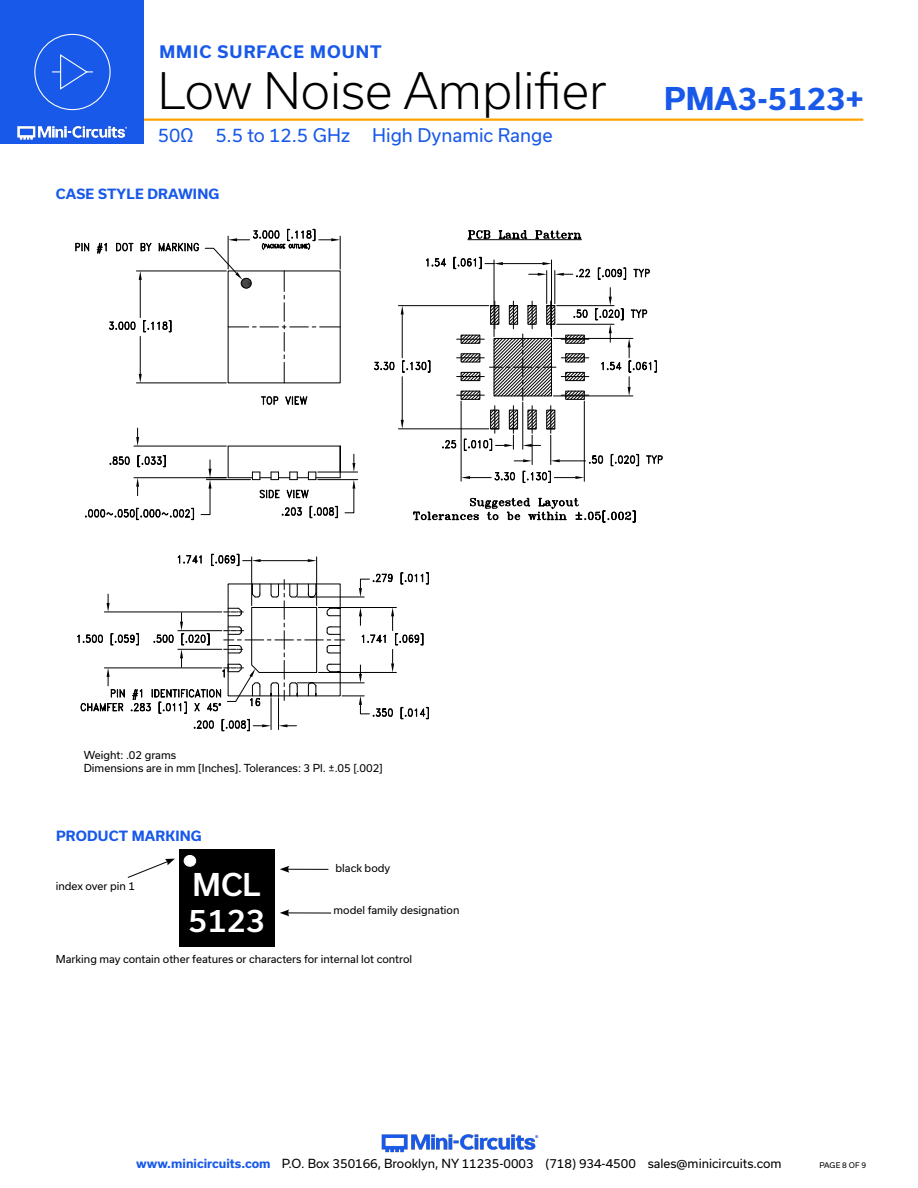
<style>
.page{position:relative;width:918px;height:1188px;background:#fff}
.page>*{position:absolute;margin:0;border:0;box-sizing:border-box;transform-origin:0 0}
.t1{font:300 48px "Usual";color:#000}
.t2{font:700 30px "Usual";color:#1859ea}
.t3{font:500 30px "Usual";color:#fff}
.t4{font:18px "Usual";color:#1859ea}
.t5{font:700 16.5px "Usual";letter-spacing:.065em;color:#1859ea}
.Blue_Headers{font:700 13.5px "Usual";letter-spacing:.015em;color:#1859ea}
.t6{font:12px "Usual";color:#000}
.Product_Marking_Copy{font:10.5px/12.6px "Usual";color:#000}
.t7{font:7.5px "Usual";color:#000}
.s1{font-weight:700;color:#1859ea}
</style>
<div class="page">
<img style="left:381px;top:1134px;width:158px;height:19px">
<hr style="left:130px;top:118px;width:733px;height:3px;background:#ffa300">
<div style="left:0;top:0;width:144px;height:144px;background:#1859ea"></div>
<img style="left:17px;top:120px;width:128px;height:20px">
<div style="left:179px;top:849px;width:96px;height:97px;background:#000"></div>
<div style="left:184px;top:855px;width:12px;height:11px;background:#fff;border-radius:50%"></div>
<div style="left:184px;top:855px;width:12px;height:12px;border:1px solid #fff;border-radius:50%"></div>
<hr style="left:287px;top:869px;width:41px;height:1px;background:#000">
<svg style="left:280px;top:866px;width:9px;height:7px"></svg>
<hr style="left:287px;top:913px;width:44px;height:1px;background:#000">
<svg style="left:280px;top:909px;width:9px;height:7px"></svg>
<svg style="left:127px;top:859px;width:48px;height:19px"></svg>
<div style="left:34px;top:34px;width:77px;height:76px;border:1px solid #fff;border-radius:50%"></div>
<svg style="left:52px;top:54px;width:41px;height:36px"></svg>
<hr style="left:340px;top:236px;width:1px;height:33px;background:#000">
<svg style="left:261px;top:396px;width:17px;height:9px"></svg>
<svg style="left:285px;top:396px;width:23px;height:9px"></svg>
<hr style="left:136px;top:383px;width:90px;height:1px;background:#000">
<hr style="left:136px;top:271px;width:90px;height:1px;background:#000">
<hr style="left:140px;top:336px;width:1px;height:38px;background:#000">
<hr style="left:140px;top:280px;width:1px;height:38px;background:#000">
<svg style="left:139px;top:374px;width:3px;height:9px"></svg>
<svg style="left:139px;top:271px;width:3px;height:9px"></svg>
<svg style="left:109px;top:321px;width:27px;height:9px"></svg>
<svg style="left:143px;top:320px;width:29px;height:12px"></svg>
<hr style="left:316px;top:557px;width:1px;height:49px;background:#000">
<hr style="left:251px;top:557px;width:1px;height:49px;background:#000">
<hr style="left:261px;top:560px;width:47px;height:1px;background:#000">
<svg style="left:308px;top:559px;width:9px;height:3px"></svg>
<svg style="left:178px;top:555px;width:24px;height:9px"></svg>
<svg style="left:211px;top:554px;width:50px;height:12px"></svg>
<hr style="left:318px;top:472px;width:40px;height:1px;background:#000">
<hr style="left:318px;top:479px;width:40px;height:1px;background:#000">
<hr style="left:228px;top:446px;width:112px;height:1px;background:#000">
<hr style="left:340px;top:446px;width:1px;height:32px;background:#000">
<hr style="left:228px;top:446px;width:1px;height:32px;background:#000">
<hr style="left:134px;top:477px;width:92px;height:1px;background:#000">
<hr style="left:134px;top:446px;width:92px;height:1px;background:#000">
<svg style="left:136px;top:478px;width:3px;height:18px"></svg>
<svg style="left:136px;top:428px;width:3px;height:18px"></svg>
<svg style="left:109px;top:456px;width:21px;height:9px"></svg>
<svg style="left:137px;top:455px;width:29px;height:12px"></svg>
<svg style="left:201px;top:454px;width:154px;height:64px"></svg>
<svg style="left:85px;top:508px;width:109px;height:12px"></svg>
<svg style="left:77px;top:572px;width:352px;height:159px"></svg>
<svg style="left:75px;top:243px;width:14px;height:9px"></svg>
<svg style="left:97px;top:242px;width:10px;height:12px"></svg>
<svg style="left:116px;top:243px;width:17px;height:8px"></svg>
<svg style="left:140px;top:243px;width:12px;height:8px"></svg>
<svg style="left:158px;top:242px;width:41px;height:10px"></svg>
<svg style="left:205px;top:229px;width:135px;height:154px"></svg>
<hr style="left:468px;top:239px;width:114px;height:1px;background:#000">
<svg style="left:468px;top:230px;width:22px;height:9px"></svg>
<svg style="left:499px;top:230px;width:28px;height:9px"></svg>
<svg style="left:535px;top:230px;width:46px;height:9px"></svg>
<svg style="left:413px;top:497px;width:223px;height:26px"></svg>
<hr style="left:398px;top:305px;width:91px;height:1px;background:#000">
<hr style="left:398px;top:429px;width:91px;height:1px;background:#000">
<hr style="left:402px;top:315px;width:1px;height:43px;background:#000">
<hr style="left:402px;top:377px;width:1px;height:43px;background:#000">
<svg style="left:401px;top:306px;width:3px;height:9px"></svg>
<svg style="left:401px;top:420px;width:3px;height:9px"></svg>
<svg style="left:374px;top:362px;width:21px;height:8px"></svg>
<svg style="left:402px;top:360px;width:28px;height:13px"></svg>
<hr style="left:551px;top:260px;width:1px;height:77px;background:#000">
<hr style="left:494px;top:260px;width:1px;height:77px;background:#000">
<hr style="left:503px;top:263px;width:40px;height:1px;background:#000">
<svg style="left:426px;top:258px;width:20px;height:9px"></svg>
<svg style="left:453px;top:257px;width:50px;height:12px"></svg>
<hr style="left:555px;top:271px;width:1px;height:33px;background:#000">
<hr style="left:546px;top:271px;width:1px;height:33px;background:#000">
<svg style="left:529px;top:262px;width:61px;height:16px"></svg>
<svg style="left:598px;top:267px;width:28px;height:13px"></svg>
<svg style="left:633px;top:269px;width:17px;height:8px"></svg>
<svg style="left:442px;top:288px;width:221px;height:195px"></svg>
<h3 class="t5" style="left:159px;top:42px;width:224px">MMIC SURFACE MOUNT</h3>
<h1 class="t1" style="left:158px;top:63px;width:450px">Low Noise Amplifier</h1>
<h3 class="t4" style="left:158px;top:125px;width:396px">50Ω 5.5 to 12.5 GHz High Dynamic Range</h3>
<p class="Blue_Headers" style="left:56px;top:186px;width:165px">CASE STYLE DRAWING</p>
<h2 class="t2" style="left:664px;top:82px;width:201px">PMA3-5123+</h2>
<p class="Product_Marking_Copy" style="left:84px;top:749px;width:301px">Weight: .02 grams<br>Dimensions are in mm [Inches]. Tolerances: 3 Pl. ±.05 [.002]</p>
<p class="Blue_Headers" style="left:56px;top:828px;width:147px">PRODUCT MARKING</p>
<p class="t3" style="left:193px;top:868px;width:70px">MCL</p>
<p class="t3" style="left:188px;top:904px;width:78px">5123</p>
<p class="Product_Marking_Copy" style="left:56px;top:880px;width:81px">index over pin 1</p>
<p class="Product_Marking_Copy" style="left:336px;top:862px;width:56px">black body</p>
<p class="Product_Marking_Copy" style="left:334px;top:904px;width:128px">model family designation</p>
<p class="Product_Marking_Copy" style="left:56px;top:953px;width:358px">Marking may contain other features or characters for internal lot control</p>
<p class="t6" style="left:136px;top:1157px;width:647px"><span class="s1">www.minicircuits.com</span> P.O. Box 350166, Brooklyn, NY 11235-0003 (718) 934-4500 sales@minicircuits.com</p>
<p class="t7" style="left:819px;top:1161px;width:48px">PAGE 8 OF 9</p>
</div>
